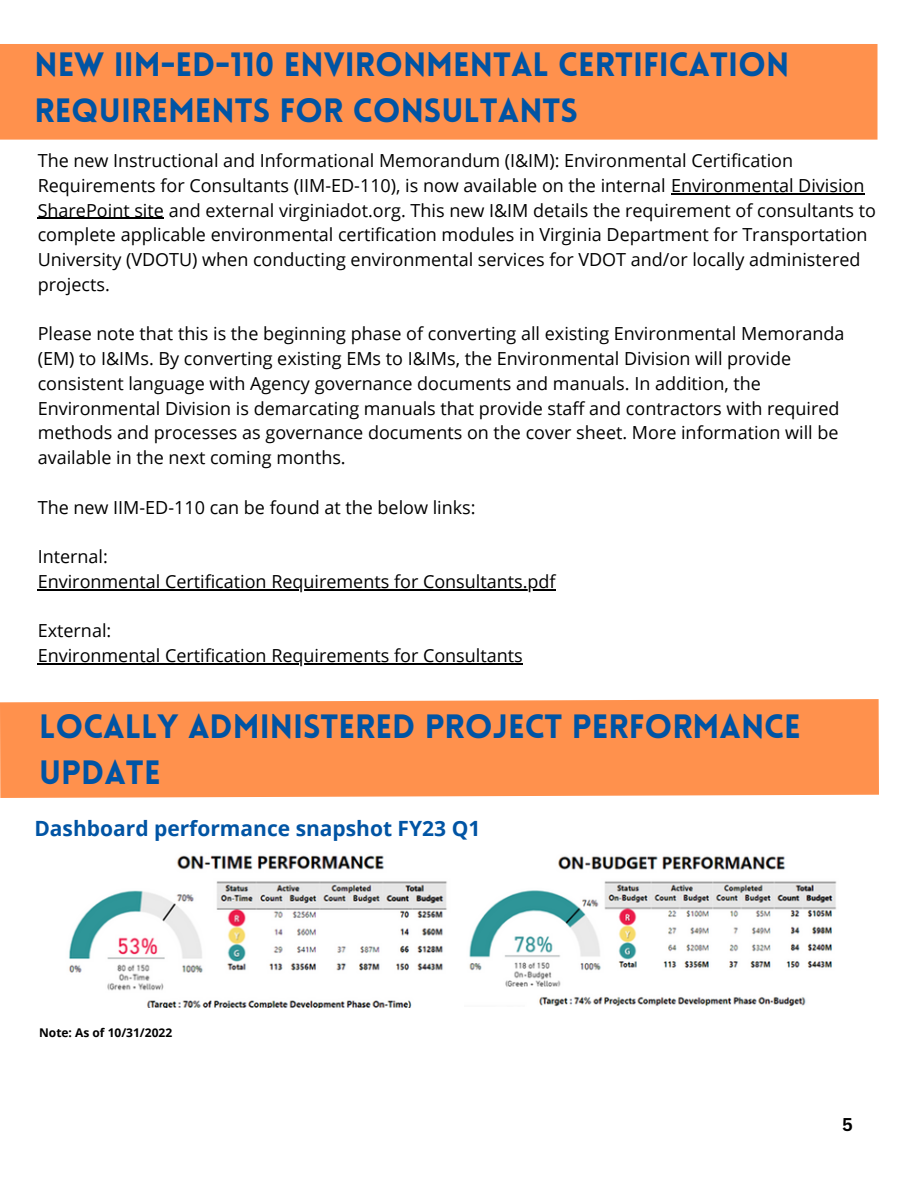
<style>
.page{position:relative;width:918px;height:1188px;background:#fff}
.page>*{position:absolute;margin:0;border:0;box-sizing:border-box;transform-origin:0 0}
.t1{font:900 33px/46.2px "Lovelo";color:#0054a4}
.t2{font:700 21px "Open Sans";color:#0054a4}
.t3{font:18px/24.8px "Open Sans";color:#000}
.t4{font:700 18px "Canva Sans";color:#000}
.t5{font:700 12px "Open Sans";color:#000}
</style>
<div class="page">
<div style="left:0;top:44px;width:878px;height:96px;background:#ff914d"></div>
<svg style="left:0;top:663px;width:879px;height:135px"></svg>
<img style="left:69px;top:855px;width:378px;height:153px">
<img style="left:469px;top:856px;width:368px;height:150px">
<hr style="left:671px;top:193px;width:194px;height:1px;background:#000">
<hr style="left:38px;top:218px;width:126px;height:1px;background:#000">
<hr style="left:38px;top:589px;width:518px;height:1px;background:#000">
<hr style="left:38px;top:663px;width:485px;height:1px;background:#000">
<h1 class="t1" style="left:34px;top:45px;width:757px">NEW IIM-ED-110 ENVIRONMENTAL CERTIFICATION<br>REQUIREMENTS FOR CONSULTANTS</h1>
<p class="t3" style="left:38px;top:148px;width:840px">The new Instructional and Informational Memorandum (I&amp;IM): Environmental Certification Requirements for Consultants (IIM-ED-110), is now available on the internal Environmental Division SharePoint site and external virginiadot.org. This new I&amp;IM details the requirement of consultants to complete applicable environmental certification modules in Virginia Department for Transportation University (VDOTU) when conducting environmental services for VDOT and/or locally administered projects.</p>
<p class="t3" style="left:38px;top:321px;width:808px">Please note that this is the beginning phase of converting all existing Environmental Memoranda (EM) to I&amp;IMs. By converting existing EMs to I&amp;IMs, the Environmental Division will provide consistent language with Agency governance documents and manuals. In addition, the Environmental Division is demarcating manuals that provide staff and contractors with required methods and processes as governance documents on the cover sheet. More information will be available in the next coming months.</p>
<p class="t3" style="left:38px;top:494px;width:439px">The new IIM-ED-110 can be found at the below links:</p>
<p class="t3" style="left:38px;top:544px;width:519px">Internal:<br>Environmental Certification Requirements for Consultants.pdf</p>
<p class="t3" style="left:38px;top:618px;width:487px">External:<br>Environmental Certification Requirements for Consultants</p>
<h1 class="t1" style="left:39px;top:706px;width:763px">LOCALLY ADMINISTERED PROJECT PERFORMANCE<br>UPDATE</h1>
<p class="t2" style="left:34px;top:814px;width:447px">Dashboard performance snapshot FY23 Q1</p>
<p class="t5" style="left:39px;top:1024px;width:135px">Note: As of 10/31/2022</p>
<p class="t4" style="left:842px;top:1111px;width:12px">5</p>
</div>
